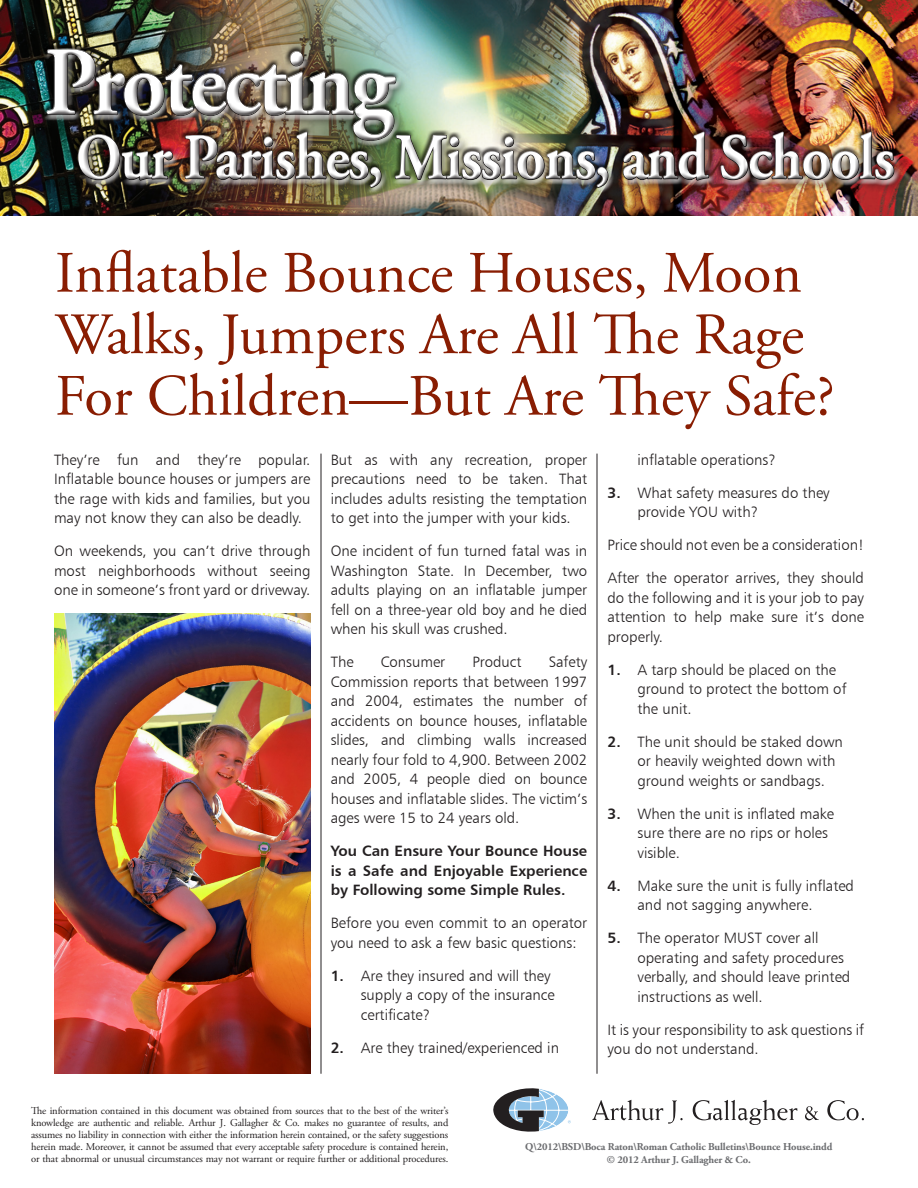
<style>
.page{position:relative;width:918px;height:1188px;background:#fff}
.page>*{position:absolute;margin:0;border:0;box-sizing:border-box;transform-origin:0 0}
.t1{font:700 64.5px "Adobe Garamond Pro";letter-spacing:-.02em;color:#fff;scale:.9 1}
.t2{font:58.5px/61.5px "Adobe Garamond Pro";color:#891d02}
.Body_Text{font:15px/19.5px "Humanist 777 BT Light B";color:#231f20}
.Body_Text-2{font:15px/19.5px "Humanist 777 BT Bold B";color:#231f20;text-align:justify}
.Disclaimer{font:10.5px/12px "Adobe Garamond Pro";letter-spacing:-.01em;color:#231f20;text-align:justify}
.t3{font:700 10.5px/13.5px "Adobe Garamond Pro";letter-spacing:-.01em;color:#6c6d70;text-align:center}
.s1{font-family:"Humanist 777 BT Bold B"}
</style>
<div class="page">
<img style="left:0;top:0;width:918px;height:215px">
<div style="left:44px;top:46px;width:863px;height:155px;background:#231f20;opacity:.65"></div>
<div style="left:41px;top:43px;width:857px;height:148px;background:#fff;opacity:.75"></div>
<div style="left:42px;top:51px;width:858px;height:143px;background:#231f20;opacity:.75"></div>
<hr style="left:321px;top:454px;width:1px;height:620px;background:#231f20">
<hr style="left:597px;top:454px;width:1px;height:620px;background:#231f20">
<svg style="left:592px;top:1100px;width:91px;height:24px"></svg>
<svg style="left:693px;top:1100px;width:104px;height:25px"></svg>
<svg style="left:805px;top:1106px;width:14px;height:14px"></svg>
<svg style="left:827px;top:1100px;width:37px;height:20px"></svg>
<svg style="left:493px;top:1088px;width:78px;height:44px"></svg>
<img style="left:54px;top:613px;width:256px;height:461px">
<h1 class="t1" style="left:76px;top:120px;width:911px">Our Parishes, Missions, and Schools</h1>
<p class="t2" style="left:55px;top:244px;width:781px">Inflatable Bounce Houses, Moon<br>Walks, Jumpers Are All The Rage<br>For Children—But Are They Safe?</p>
<p class="Body_Text" style="left:54px;top:450px;width:258px;text-align:justify">They’re fun and they’re popular.<br>Inflatable bounce houses or jumpers are the rage with kids and families, but you may not know they can also be deadly.</p>
<p class="Body_Text" style="left:54px;top:541px;width:258px;text-align:justify">On weekends, you can’t drive through most neighborhoods without seeing one in someone’s front yard or driveway.</p>
<p class="Body_Text" style="left:638px;top:450px;width:140px">inflatable operations?</p>
<p class="Body_Text" style="left:638px;top:483px;width:194px;text-indent:-30px"><span class="s1">3.</span> What safety measures do they provide YOU with?</p>
<p class="Body_Text" style="left:608px;top:535px;width:258px">Price should not even be a consideration!</p>
<p class="Body_Text" style="left:608px;top:568px;width:258px;text-align:justify">After the operator arrives, they should do the following and it is your job to pay attention to help make sure it’s done properly.</p>
<p class="Body_Text" style="left:638px;top:660px;width:211px;text-indent:-30px"><span class="s1">1.</span> A tarp should be placed on the ground to protect the bottom of the unit.</p>
<p class="Body_Text" style="left:638px;top:732px;width:207px;text-indent:-30px"><span class="s1">2.</span> The unit should be staked down or heavily weighted down with ground weights or sandbags.</p>
<p class="Body_Text" style="left:638px;top:804px;width:198px;text-indent:-30px"><span class="s1">3.</span> When the unit is inflated make sure there are no rips or holes visible.</p>
<p class="Body_Text" style="left:638px;top:876px;width:218px;text-indent:-30px"><span class="s1">4.</span> Make sure the unit is fully inflated and not sagging anywhere.</p>
<p class="Body_Text" style="left:638px;top:928px;width:214px;text-indent:-30px"><span class="s1">5.</span> The operator MUST cover all operating and safety procedures verbally, and should leave printed instructions as well.</p>
<p class="Body_Text" style="left:608px;top:1020px;width:258px">It is your responsibility to ask questions if you do not understand.</p>
<p class="Body_Text" style="left:331px;top:450px;width:258px;text-align:justify">But as with any recreation, proper precautions need to be taken. That includes adults resisting the temptation to get into the jumper with your kids.</p>
<p class="Body_Text" style="left:331px;top:541px;width:258px;text-align:justify">One incident of fun turned fatal was in Washington State. In December, two adults playing on an inflatable jumper fell on a three-year old boy and he died when his skull was crushed.</p>
<p class="Body_Text" style="left:331px;top:652px;width:24px">The</p>
<p class="Body_Text" style="left:381px;top:652px;width:66px">Consumer</p>
<p class="Body_Text" style="left:472px;top:652px;width:51px">Product</p>
<p class="Body_Text" style="left:331px;top:652px;width:258px;text-align:justify;text-indent:218px">Safety Commission reports that between 1997 and 2004, estimates the number of accidents on bounce houses, inflatable slides, and climbing walls increased nearly four fold to 4,900. Between 2002 and 2005, 4 people died on bounce houses and inflatable slides. The victim’s ages were 15 to 24 years old.</p>
<p class="Body_Text-2" style="left:331px;top:841px;width:258px">You Can Ensure Your Bounce House is a Safe and Enjoyable Experience by Following some Simple Rules.</p>
<p class="Body_Text" style="left:331px;top:913px;width:258px">Before you even commit to an operator you need to ask a few basic questions:</p>
<p class="Body_Text" style="left:361px;top:966px;width:196px;text-indent:-30px"><span class="s1">1.</span> Are they insured and will they supply a copy of the insurance certificate?</p>
<p class="Body_Text" style="left:331px;top:1038px;width:230px"><span class="s1">2.</span> Are they trained/experienced in</p>
<p class="Disclaimer" style="left:31px;top:1105px;width:419px">The information contained in this document was obtained from sources that to the best of the writer’s knowledge are authentic and reliable. Arthur J. Gallagher &amp; Co. makes no guarantee of results, and assumes no liability in connection with either the information herein contained, or the safety suggestions herein made. Moreover, it cannot be assumed that every acceptable safety procedure is contained herein, or that abnormal or unusual circumstances may not warrant or require further or additional procedures.</p>
<p class="t3" style="left:525px;top:1140px;width:309px">Q\2012\BSD\Boca Raton\Roman Catholic Bulletins\Bounce House.indd © 2012 Arthur J. Gallagher &amp; Co.</p>
</div>
